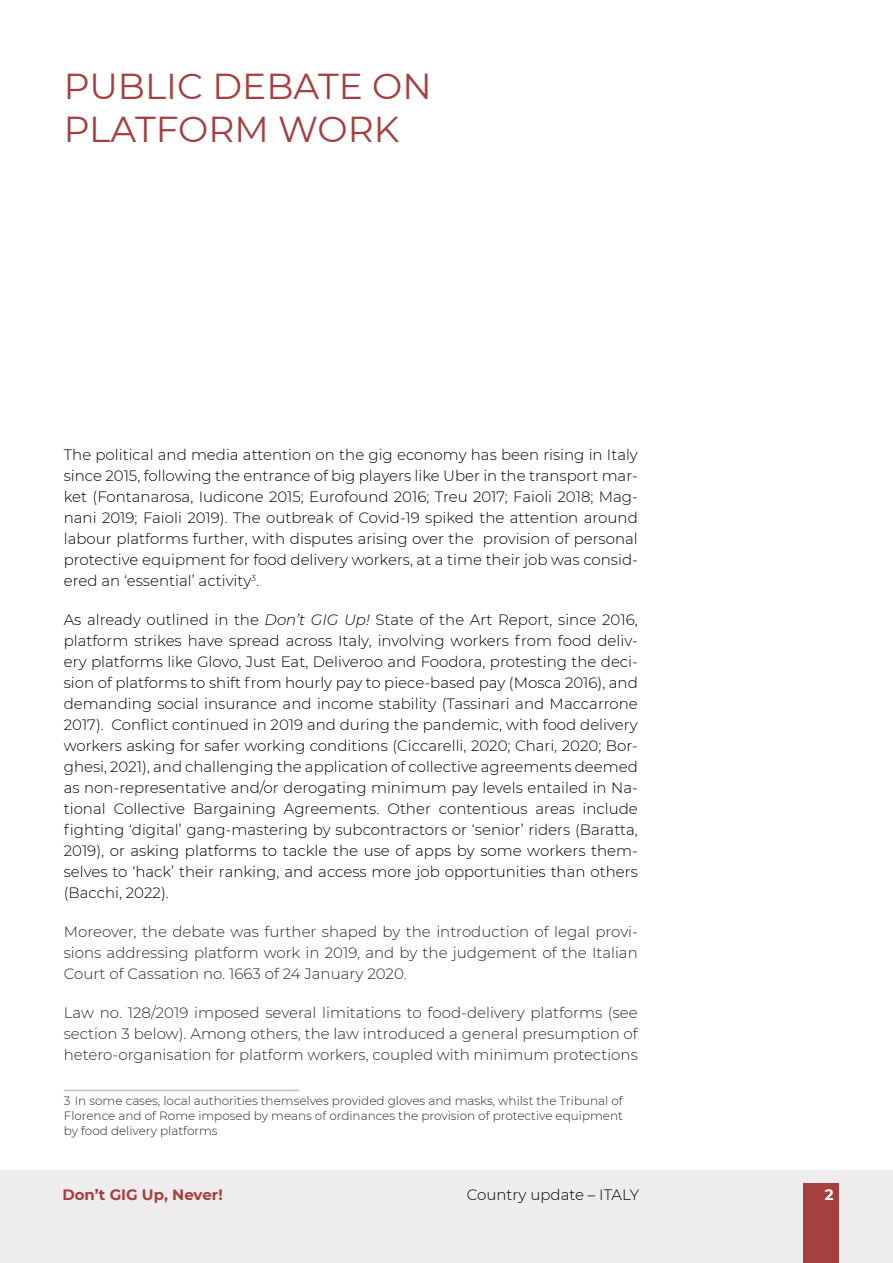
<style>
.page{position:relative;width:893px;height:1263px;background:#fff}
.page>*{position:absolute;margin:0;border:0;box-sizing:border-box;transform-origin:0 0}
.t1{font:36px/43.2px "Montserrat";color:#a54041}
.t2{font:300 15px/21px "Montserrat";color:#000;text-align:justify}
.t3{font:300 15px/21px "Montserrat";color:#282827;text-align:justify}
.t4{font:700 15px "Montserrat";color:#a64040}
.t5{font:700 15px "Montserrat";color:#fff}
.t6{font:300 12px/15px "Montserrat";color:#282827;text-align:justify}
.s1{font-style:italic}
</style>
<div class="page">
<div style="left:0;top:1170px;width:893px;height:93px;background:#eeecec"></div>
<div style="left:804px;top:1183px;width:35px;height:80px;background:#a64040"></div>
<hr style="left:64px;top:1090px;width:235px;height:1px;background:#c2bdba">
<h1 class="t1" style="left:64px;top:63px;width:369px">PUBLIC DEBATE ON<br>PLATFORM WORK</h1>
<p class="t2" style="left:64px;top:444px;width:576px">The political and media attention on the gig economy has been rising in Italy since 2015, following the entrance of big players like Uber in the transport mar&shy;ket (Fontanarosa, Iudicone 2015; Eurofound 2016; Treu 2017; Faioli 2018; Mag&shy;nani 2019; Faioli 2019). The outbreak of Covid-19 spiked the attention around labour platforms further, with disputes arising over the provision of personal protective equipment for food delivery workers, at a time their job was consid&shy;ered an ‘essential’ activity<sup>3</sup>.</p>
<p class="t2" style="left:64px;top:609px;width:576px">As already outlined in the <span class="s1">Don’t GIG Up!</span> State of the Art Report, since 2016, platform strikes have spread across Italy, involving workers from food deliv&shy;ery platforms like Glovo, Just Eat, Deliveroo and Foodora, protesting the deci&shy;sion of platforms to shift from hourly pay to piece-based pay (Mosca 2016), and demanding social insurance and income stability (Tassinari and Maccarrone 2017). Conflict continued in 2019 and during the pandemic, with food delivery workers asking for safer working conditions (Ciccarelli, 2020; Chari, 2020; Bor&shy;ghesi, 2021), and challenging the application of collective agreements deemed as non-representative and/or derogating minimum pay levels entailed in Na&shy;tional Collective Bargaining Agreements. Other contentious areas include fighting ‘digital’ gang-mastering by subcontractors or ‘senior’ riders (Baratta, 2019), or asking platforms to tackle the use of apps by some workers them&shy;selves to ‘hack’ their ranking, and access more job opportunities than others (Bacchi, 2022).</p>
<p class="t3" style="left:64px;top:921px;width:576px">Moreover, the debate was further shaped by the introduction of legal provi&shy;sions addressing platform work in 2019, and by the judgement of the Italian Court of Cassation no. 1663 of 24 January 2020.</p>
<p class="t3" style="left:64px;top:1002px;width:576px">Law no. 128/2019 imposed several limitations to food-delivery platforms (see section 3 below). Among others, the law introduced a general presumption of hetero-organisation for platform workers, coupled with minimum protections</p>
<p class="t6" style="left:64px;top:1093px;width:561px">3 In some cases, local authorities themselves provided gloves and masks, whilst the Tribunal of Florence and of Rome imposed by means of ordinances the provision of protective equipment by food delivery platforms</p>
<p class="t4" style="left:62px;top:1184px;width:162px">Don’t GIG Up, Never!</p>
<p class="t2" style="left:467px;top:1184px;width:174px">Country update – ITALY</p>
<p class="t5" style="left:825px;top:1183px;width:10px">2</p>
</div>
